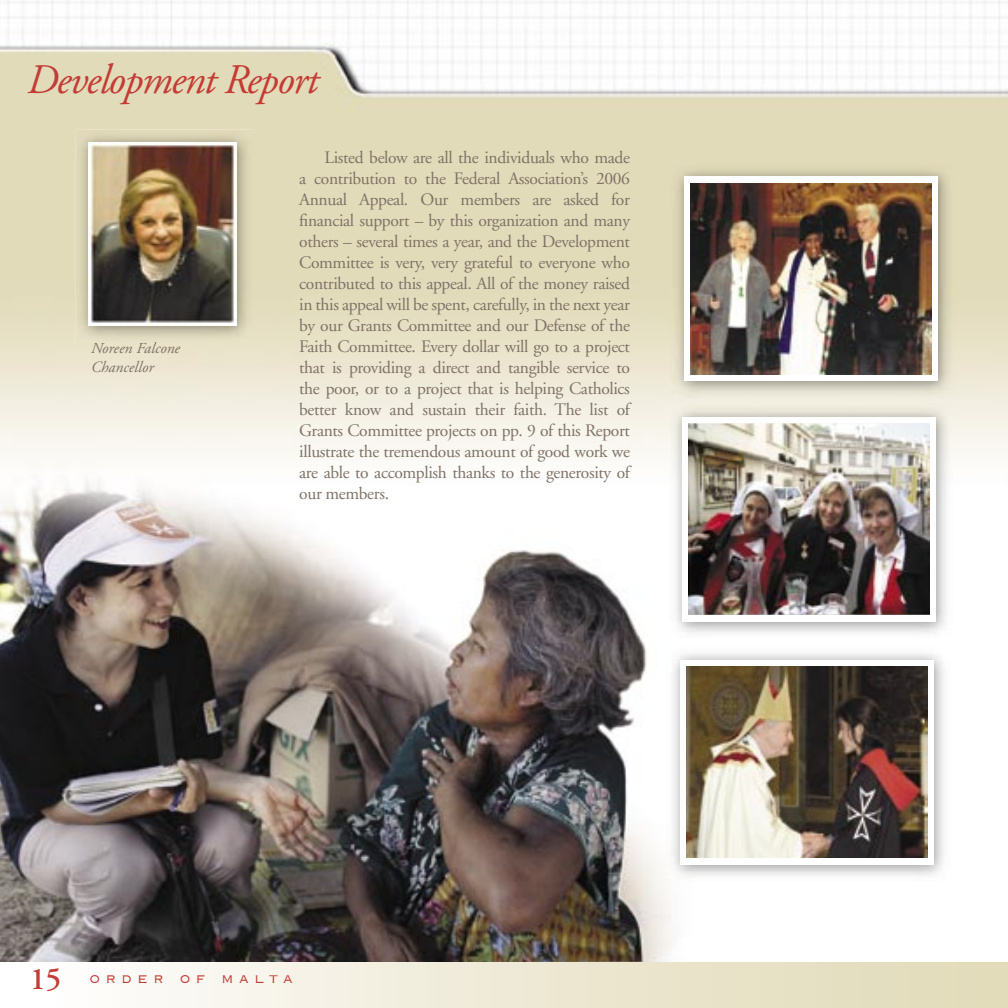
<style>
.page{position:relative;width:1008px;height:1008px;background:#fff}
.page>*{position:absolute;margin:0;border:0;box-sizing:border-box;transform-origin:0 0}
.t1{font:italic 42px "Adobe Garamond";letter-spacing:-.03em;color:#c33c35}
.t2{font:17.5px/21px "Adobe Garamond";letter-spacing:-.02em;color:#7f7266;text-align:justify}
.t3{font:300 17.5px "Copperplate";letter-spacing:.3em;color:#c33c35}
.t4{font:italic 15.75px/18.9px "Adobe Garamond";color:#7f7266}
.s1{font-family:"Adobe Garamond";font-weight:600;font-size:31.5px}
</style>
<div class="page">
<img style="left:0;top:0;width:1008px;height:962px">
<img style="left:76px;top:130px;width:176px;height:213px">
<svg style="left:91px;top:343px;width:14px;height:1px"></svg>
<img style="left:114px;top:342px;width:67px;height:1px">
<img style="left:89px;top:143px;width:147px;height:183px">
<img style="left:667px;top:646px;width:283px;height:235px">
<svg style="left:681px;top:660px;width:253px;height:205px"></svg>
<img style="left:669px;top:403px;width:283px;height:235px">
<div style="left:683px;top:417px;width:253px;height:205px;background:#fff"></div>
<img style="left:671px;top:163px;width:283px;height:234px">
<div style="left:685px;top:177px;width:253px;height:204px;background:#fff"></div>
<img style="left:689px;top:424px;width:241px;height:191px">
<img style="left:691px;top:183px;width:240px;height:192px">
<img style="left:687px;top:667px;width:240px;height:190px">
<div style="left:0;top:962px;width:1008px;height:46px;background:linear-gradient(to right,#fffeff,#e0d8b5)"></div>
<h1 class="t1" style="left:27px;top:57px;width:293px">Development Report</h1>
<p class="t4" style="left:91px;top:339px;width:91px">Noreen Falcone<br>Chancellor</p>
<p class="t2" style="left:299px;top:148px;width:332px;text-indent:25px">Listed below are all the individuals who made a contribution to the Federal Association’s 2006<br>Annual Appeal. Our members are asked for financial support – by this organization and many others – several times a year, and the Development Committee is very, very grateful to everyone who contributed to this appeal. All of the money raised in this appeal will be spent, carefully, in the next year by our Grants Committee and our Defense of the Faith Committee. Every dollar will go to a project that is providing a direct and tangible service to the poor, or to a project that is helping Catholics better know and sustain their faith. The list of Grants Committee projects on pp. 9 of this Report illustrate the tremendous amount of good work we are able to accomplish thanks to the generosity of our members.</p>
<p class="t3" style="left:30px;top:967px;width:265px"><span class="s1">15</span> order of malta</p>
</div>
